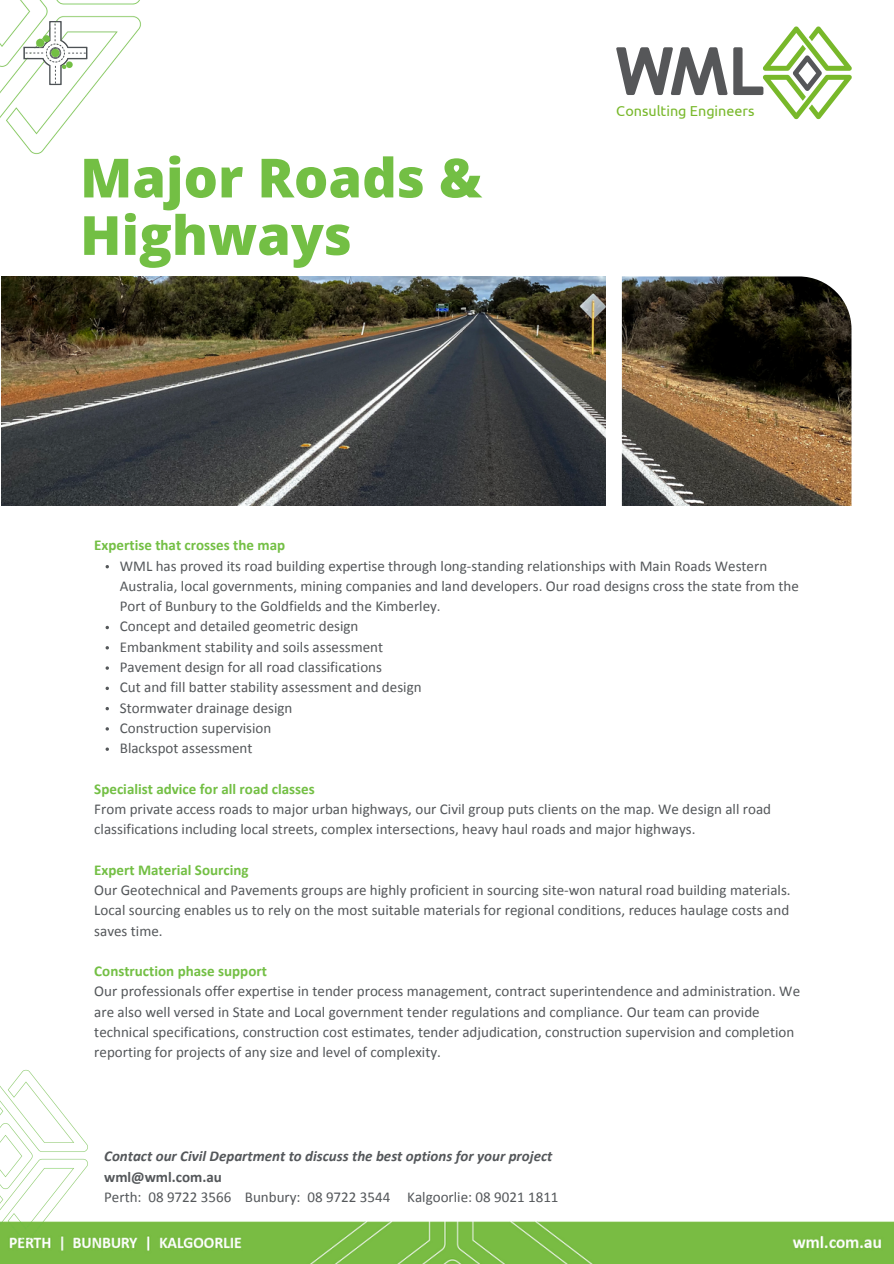
<style>
.page{position:relative;width:894px;height:1264px;background:#fff}
.page>*{position:absolute;margin:0;border:0;box-sizing:border-box;transform-origin:0 0}
.t1{font:800 54px "Open Sans";color:#73bf44}
.t2{font:15px/20.2px "Calibri";color:#54575a}
.t3{font:700 15px "Calibri";color:#73bf44}
.t4{font:italic 700 15px "Calibri";color:#54575a}
.t5{font:700 15px "Calibri";color:#54575a}
.t6{font:14.4px "Ubuntu";color:#78b82a}
</style>
<div class="page">
<img style="left:104px;top:1221px;width:789px;height:42px">
<img style="left:621px;top:276px;width:230px;height:230px">
<img style="left:1px;top:276px;width:604px;height:230px">
<img style="left:0;top:1069px;width:104px;height:194px">
<svg style="left:616px;top:47px;width:111px;height:48px"></svg>
<svg style="left:733px;top:26px;width:118px;height:93px"></svg>
<img style="left:0;top:0;width:141px;height:154px">
<svg style="left:105px;top:565px;width:4px;height:3px"></svg>
<svg style="left:105px;top:626px;width:4px;height:3px"></svg>
<svg style="left:105px;top:686px;width:4px;height:4px"></svg>
<svg style="left:105px;top:707px;width:4px;height:3px"></svg>
<svg style="left:105px;top:747px;width:4px;height:4px"></svg>
<svg style="left:23px;top:21px;width:64px;height:64px"></svg>
<p class="t1" style="left:80px;top:140px;width:403px">Major Roads &amp;</p>
<p class="t1" style="left:80px;top:197px;width:273px">Highways</p>
<p class="t3" style="left:94px;top:539px;width:192px">Expertise that crosses the map</p>
<p class="t6" style="left:616px;top:103px;width:140px">Consulting Engineers</p>
<p class="t2" style="left:120px;top:556px;width:680px">WML has proved its road building expertise through long-standing relationships with Main Roads Western<br>Australia, local governments, mining companies and land developers. Our road designs cross the state from the<br>Port of Bunbury to the Goldfields and the Kimberley.</p>
<p class="t2" style="left:120px;top:617px;width:240px">Concept and detailed geometric design</p>
<p class="t2" style="left:120px;top:638px;width:265px">Embankment stability and soils assessment</p>
<p class="t2" style="left:120px;top:658px;width:264px">Pavement design for all road classifications</p>
<p class="t2" style="left:120px;top:678px;width:303px">Cut and fill batter stability assessment and design</p>
<p class="t2" style="left:120px;top:698px;width:174px">Stormwater drainage design</p>
<p class="t2" style="left:120px;top:719px;width:153px">Construction supervision</p>
<p class="t2" style="left:120px;top:739px;width:134px">Blackspot assessment</p>
<p class="t3" style="left:94px;top:782px;width:222px">Specialist advice for all road classes</p>
<p class="t2" style="left:94px;top:800px;width:678px">From private access roads to major urban highways, our Civil group puts clients on the map. We design all road classifications including local streets, complex intersections, heavy haul roads and major highways.</p>
<p class="t3" style="left:94px;top:863px;width:156px">Expert Material Sourcing</p>
<p class="t2" style="left:94px;top:881px;width:697px;text-align:justify">Our Geotechnical and Pavements groups are highly proficient in sourcing site-won natural road building materials.<br>Local sourcing enables us to rely on the most suitable materials for regional conditions, reduces haulage costs and saves time.</p>
<p class="t3" style="left:94px;top:964px;width:174px">Construction phase support</p>
<p class="t2" style="left:94px;top:982px;width:707px">Our professionals offer expertise in tender process management, contract superintendence and administration. We are also well versed in State and Local government tender regulations and compliance. Our team can provide technical specifications, construction cost estimates, tender adjudication, construction supervision and completion reporting for projects of any size and level of complexity.</p>
<p class="t4" style="left:104px;top:1149px;width:449px">Contact our Civil Department to discuss the best options for your project</p>
<p class="t5" style="left:104px;top:1170px;width:119px">wml@wml.com.au</p>
<p class="t2" style="left:104px;top:1187px;width:455px">Perth: 08 9722 3566 Bunbury: 08 9722 3544 Kalgoorlie: 08 9021 1811</p>
</div>
